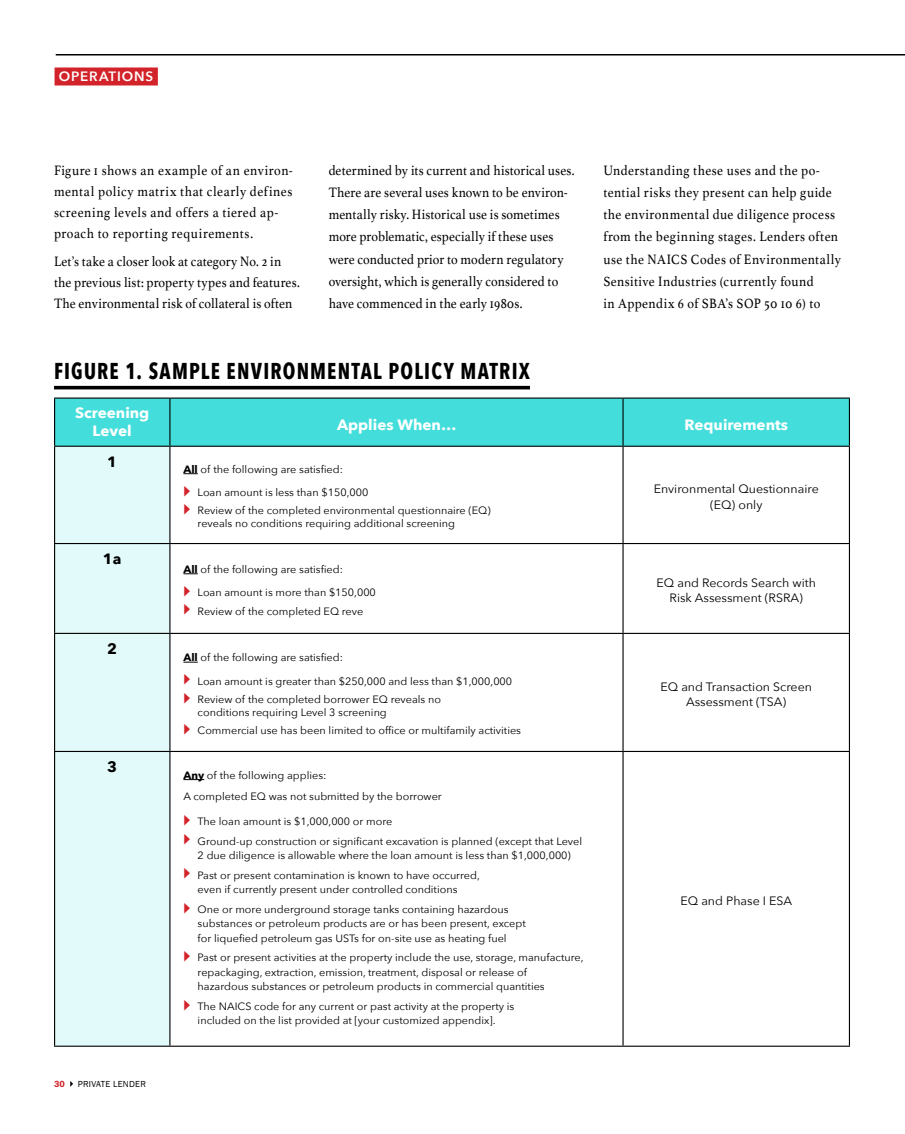
<style>
.page{position:relative;width:905px;height:1134px;background:#fff}
.page>*{position:absolute;margin:0;border:0;box-sizing:border-box;transform-origin:0 0}
.Paragraph_2{font:700 22.95px "Avenir Next Condensed";letter-spacing:.06em;color:#000;scale:.9 1}
.inline_Subs{font:700 15px/17.5px "Avenir Next";color:#fff;text-align:center}
.inline_Subs-2{font:700 15px "Avenir Next";color:#000}
.Paragraph_2-2{font:14.25px/22.2px "Athelas";letter-spacing:.025em;color:#000;scale:.9 1}
.Section_Marker_copy{font:600 13.5px "Avenir Next";letter-spacing:.065em;color:#fff}
.bulleted_list_bold{font:12.15px/15.9px "Avenir Next";color:#000;text-align:center}
.inline_Subs-3{font:10.65px/14.4px "Avenir Next";color:#000}
.t1{font:9px "Franklin Gothic";letter-spacing:.03em;color:#000}
.t2{font:600 9px "Franklin Gothic";color:#d2232a}
.s1{font-weight:700}
.s2{font-family:"Minion Pro";font-size:22.5px;color:#d2232a}
</style>
<div class="page">
<svg style="left:70px;top:1081px;width:3px;height:6px"></svg>
<hr style="left:56px;top:54px;width:848px;height:2px;background:#000">
<div style="left:55px;top:68px;width:103px;height:18px;background:#d2232a"></div>
<div style="left:55px;top:399px;width:793px;height:47px;background:#43dedb"></div>
<div style="left:55px;top:447px;width:114px;height:599px;background:#e3fafa"></div>
<hr style="left:54px;top:398px;width:116px;height:1px;background:#000">
<hr style="left:54px;top:399px;width:1px;height:47px;background:#000">
<hr style="left:170px;top:398px;width:453px;height:1px;background:#000">
<hr style="left:169px;top:399px;width:1px;height:47px;background:#000">
<hr style="left:623px;top:398px;width:227px;height:1px;background:#000">
<hr style="left:622px;top:399px;width:1px;height:47px;background:#000">
<hr style="left:848px;top:399px;width:2px;height:47px;background:#000">
<hr style="left:54px;top:446px;width:116px;height:1px;background:#000">
<hr style="left:54px;top:447px;width:1px;height:96px;background:#000">
<hr style="left:170px;top:446px;width:453px;height:1px;background:#000">
<hr style="left:169px;top:447px;width:1px;height:96px;background:#000">
<hr style="left:623px;top:446px;width:227px;height:1px;background:#000">
<hr style="left:622px;top:447px;width:1px;height:96px;background:#000">
<hr style="left:848px;top:447px;width:2px;height:96px;background:#000">
<hr style="left:54px;top:543px;width:116px;height:1px;background:#000">
<hr style="left:54px;top:544px;width:1px;height:89px;background:#000">
<hr style="left:170px;top:543px;width:453px;height:1px;background:#000">
<hr style="left:169px;top:544px;width:1px;height:89px;background:#000">
<hr style="left:623px;top:543px;width:227px;height:1px;background:#000">
<hr style="left:622px;top:544px;width:1px;height:89px;background:#000">
<hr style="left:848px;top:544px;width:2px;height:89px;background:#000">
<hr style="left:54px;top:633px;width:116px;height:1px;background:#000">
<hr style="left:54px;top:634px;width:1px;height:117px;background:#000">
<hr style="left:170px;top:633px;width:453px;height:1px;background:#000">
<hr style="left:169px;top:634px;width:1px;height:117px;background:#000">
<hr style="left:623px;top:633px;width:227px;height:1px;background:#000">
<hr style="left:622px;top:634px;width:1px;height:117px;background:#000">
<hr style="left:848px;top:634px;width:2px;height:117px;background:#000">
<hr style="left:54px;top:751px;width:116px;height:1px;background:#000">
<hr style="left:54px;top:752px;width:1px;height:294px;background:#000">
<hr style="left:170px;top:751px;width:453px;height:1px;background:#000">
<hr style="left:169px;top:752px;width:1px;height:294px;background:#000">
<hr style="left:623px;top:751px;width:227px;height:1px;background:#000">
<hr style="left:622px;top:752px;width:1px;height:294px;background:#000">
<hr style="left:848px;top:752px;width:2px;height:294px;background:#000">
<hr style="left:54px;top:1046px;width:116px;height:1px;background:#000">
<hr style="left:170px;top:1046px;width:453px;height:1px;background:#000">
<hr style="left:623px;top:1046px;width:227px;height:1px;background:#000">
<svg style="left:183px;top:473px;width:15px;height:1px"></svg>
<svg style="left:183px;top:574px;width:15px;height:1px"></svg>
<svg style="left:183px;top:662px;width:15px;height:1px"></svg>
<svg style="left:183px;top:779px;width:21px;height:1px"></svg>
<hr style="left:54px;top:386px;width:476px;height:3px;background:#000">
<p class="Section_Marker_copy" style="left:59px;top:65px;width:96px">OPERATIONS</p>
<p class="Paragraph_2-2" style="left:54px;top:159px;width:267px;line-height:21.1px">Figure 1 shows an example of an environ&shy;mental policy matrix that clearly defines screening levels and offers a tiered ap&shy;proach to reporting requirements.</p>
<p class="Paragraph_2-2" style="left:54px;top:250px;width:274px;line-height:21.1px">Let’s take a closer look at category No. 2 in the previous list: property types and features.<br>The environmental risk of collateral is often</p>
<p class="Paragraph_2-2" style="left:328px;top:158px;width:275px">determined by its current and historical uses.<br>There are several uses known to be environ&shy;mentally risky. Historical use is sometimes more problematic, especially if these uses were conducted prior to modern regulatory oversight, which is generally considered to have commenced in the early 1980s.</p>
<p class="Paragraph_2-2" style="left:603px;top:158px;width:265px">Understanding these uses and the po&shy;tential risks they present can help guide the environmental due diligence process from the beginning stages. Lenders often use the NAICS Codes of Environmentally Sensitive Industries (currently found<br>in Appendix 6 of SBA’s SOP 50 10 6) to</p>
<p class="Paragraph_2" style="left:54px;top:357px;width:530px">FIGURE 1. SAMPLE ENVIRONMENTAL POLICY MATRIX</p>
<p class="inline_Subs" style="left:75px;top:404px;width:76px">Screening<br>Level</p>
<p class="inline_Subs" style="left:337px;top:415px;width:121px">Applies When…</p>
<p class="inline_Subs" style="left:684px;top:415px;width:105px">Requirements</p>
<p class="inline_Subs-2" style="left:107px;top:449px;width:11px">1</p>
<p class="inline_Subs-3" style="left:183px;top:462px;width:161px"><span class="s1">All</span> of the following are satisfied:</p>
<p class="inline_Subs-3" style="left:183px;top:485px;width:186px"><span class="s2">▶</span> Loan amount is less than $150,000</p>
<p class="inline_Subs-3" style="left:198px;top:504px;width:294px;line-height:13px;text-indent:-14px"><span class="s2">▶</span> Review of the completed environmental questionnaire (EQ) reveals no conditions requiring additional screening</p>
<p class="bulleted_list_bold" style="left:653px;top:480px;width:166px">Environmental Questionnaire (EQ) only</p>
<p class="inline_Subs-2" style="left:103px;top:546px;width:20px">1a</p>
<p class="inline_Subs-2" style="left:107px;top:636px;width:11px">2</p>
<p class="inline_Subs-2" style="left:107px;top:754px;width:11px">3</p>
<p class="t2" style="left:54px;top:1078px;width:12px">30</p>
<p class="t1" style="left:78px;top:1078px;width:70px">PRIVATE LENDER</p>
<p class="inline_Subs-3" style="left:183px;top:562px;width:161px"><span class="s1">All</span> of the following are satisfied:</p>
<p class="inline_Subs-3" style="left:183px;top:585px;width:194px"><span class="s2">▶</span> Loan amount is more than $150,000</p>
<p class="inline_Subs-3" style="left:183px;top:603px;width:181px"><span class="s2">▶</span> Review of the completed EQ reve</p>
<p class="inline_Subs-3" style="left:183px;top:650px;width:161px"><span class="s1">All</span> of the following are satisfied:</p>
<p class="inline_Subs-3" style="left:183px;top:673px;width:330px"><span class="s2">▶</span> Loan amount is greater than $250,000 and less than $1,000,000</p>
<p class="inline_Subs-3" style="left:198px;top:692px;width:245px;line-height:13px;text-indent:-14px"><span class="s2">▶</span> Review of the completed borrower EQ reveals no conditions requiring Level 3 screening</p>
<p class="inline_Subs-3" style="left:183px;top:723px;width:339px"><span class="s2">▶</span> Commercial use has been limited to office or multifamily activities</p>
<p class="inline_Subs-3" style="left:183px;top:764px;width:260px;line-height:21.3px"><span class="s1">Any</span> of the following applies:<br>A completed EQ was not submitted by the borrower</p>
<p class="inline_Subs-3" style="left:183px;top:814px;width:210px"><span class="s2">▶</span> The loan amount is $1,000,000 or more</p>
<p class="inline_Subs-3" style="left:183px;top:833px;width:400px;text-align:center"><span class="s2">▶</span> Ground-up construction or significant excavation is planned (except that Level<br>2 due diligence is allowable where the loan amount is less than $1,000,000)</p>
<p class="inline_Subs-3" style="left:198px;top:867px;width:284px;text-indent:-14px"><span class="s2">▶</span> Past or present contamination is known to have occurred, even if currently present under controlled conditions</p>
<p class="inline_Subs-3" style="left:198px;top:901px;width:330px;text-indent:-14px"><span class="s2">▶</span> One or more underground storage tanks containing hazardous substances or petroleum products are or has been present, except for liquefied petroleum gas USTs for on-site use as heating fuel</p>
<p class="inline_Subs-3" style="left:198px;top:950px;width:387px;text-indent:-14px"><span class="s2">▶</span> Past or present activities at the property include the use, storage, manufacture, repackaging, extraction, emission, treatment, disposal or release of<br>hazardous substances or petroleum products in commercial quantities</p>
<p class="inline_Subs-3" style="left:183px;top:998px;width:332px;text-align:center"><span class="s2">▶</span> The NAICS code for any current or past activity at the property is included on the list provided at [your customized appendix].</p>
<p class="bulleted_list_bold" style="left:656px;top:574px;width:161px">EQ and Records Search with<br>Risk Assessment (RSRA)</p>
<p class="bulleted_list_bold" style="left:660px;top:678px;width:153px">EQ and Transaction Screen<br>Assessment (TSA)</p>
<p class="bulleted_list_bold" style="left:680px;top:892px;width:113px">EQ and Phase I ESA</p>
</div>
